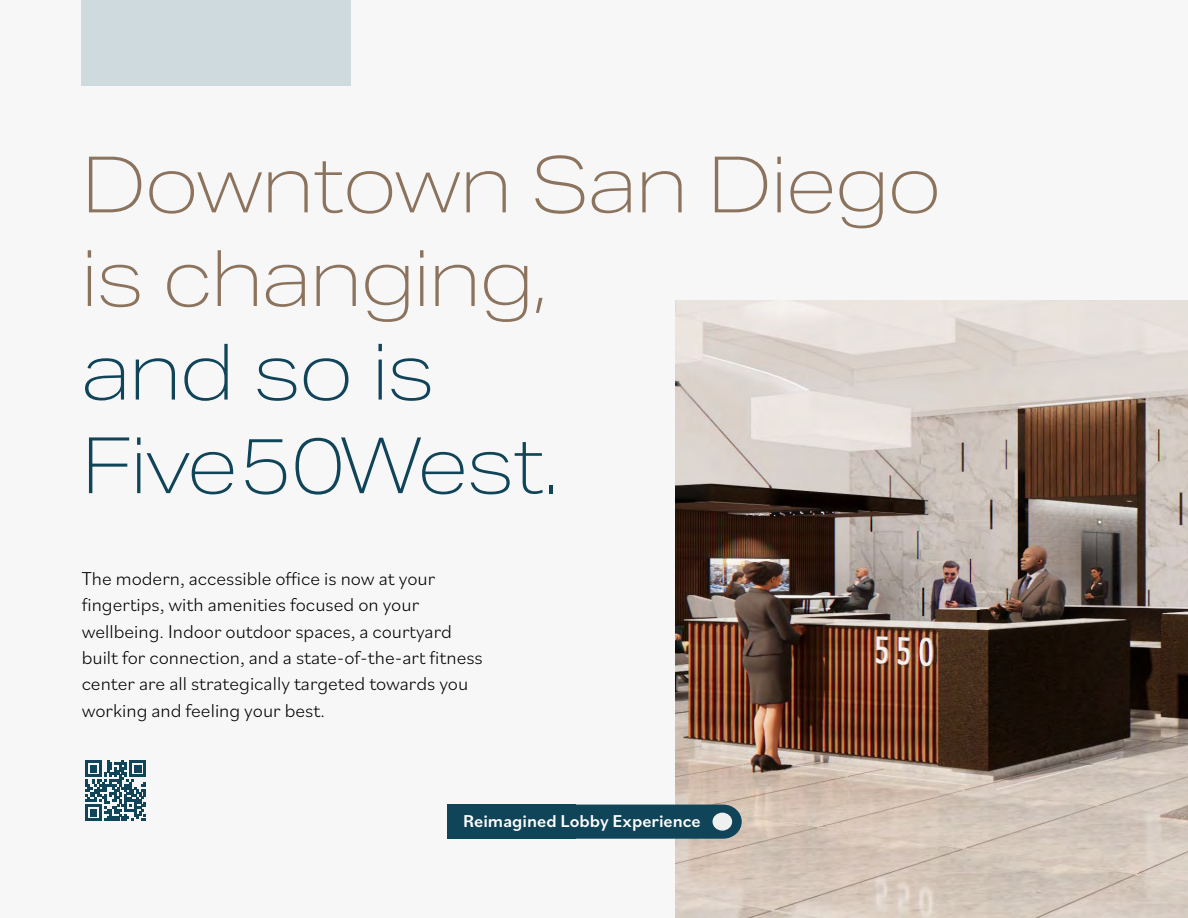
<style>
.page{position:relative;width:1188px;height:918px;background:#f7f7f7}
.page>*{position:absolute;margin:0;border:0;box-sizing:border-box;transform-origin:0 0}
.t1{font:100 78px/93.6px "Aktiv Grotesk Ex";letter-spacing:-.02em;color:#8c735d}
.t2{font:100 78px/93.6px "Aktiv Grotesk Ex";letter-spacing:-.02em;color:#104459}
.t3{font:300 19.5px/26.4px "Bilo";color:#000}
.t4{font:500 18px "Bilo";color:#fff}
</style>
<div class="page">
<img style="left:675px;top:300px;width:513px;height:618px">
<div style="left:81px;top:0;width:270px;height:86px;background:#cfdade"></div>
<svg style="left:85px;top:760px;width:61px;height:61px"></svg>
<div style="left:447px;top:805px;width:129px;height:34px;background:#104459"></div>
<div style="left:576px;top:805px;width:166px;height:34px;background:#104459"></div>
<div style="left:713px;top:813px;width:19px;height:18px;background:#eff0f0;border-radius:50%"></div>
<h1 class="t1" style="left:81px;top:139px;width:862px">Downtown San Diego is changing,</h1>
<h1 class="t2" style="left:81px;top:326px;width:480px">and so is<br>Five50West.</h1>
<p class="t3" style="left:82px;top:564px;width:403px">The modern, accessible office is now at your fingertips, with amenities focused on your wellbeing. Indoor outdoor spaces, a courtyard built for connection, and a state-of-the-art fitness center are all strategically targeted towards you working and feeling your best.</p>
<p class="t4" style="left:463px;top:808px;width:239px">Reimagined Lobby Experience</p>
</div>
